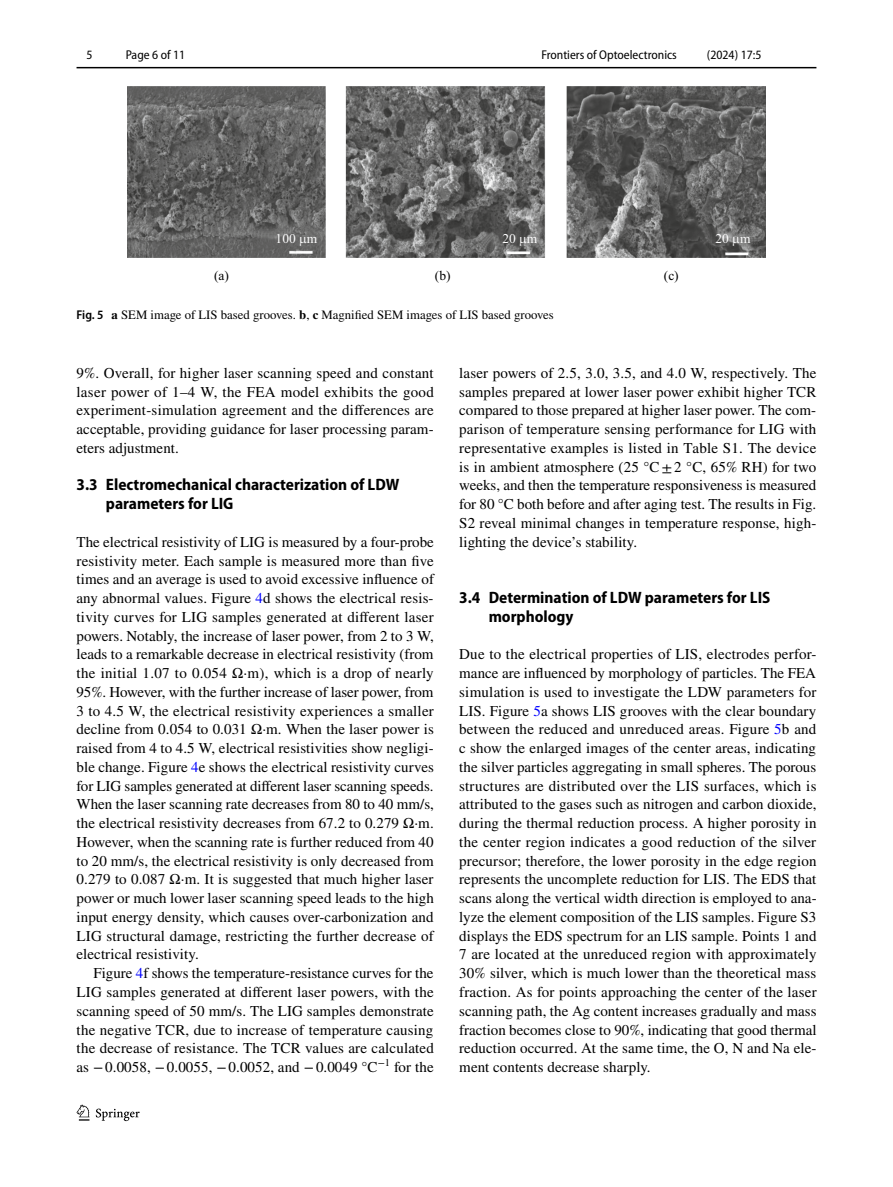
<style>
.page{position:relative;width:893px;height:1187px;background:#fff}
.page>*{position:absolute;margin:0;border:0;box-sizing:border-box;transform-origin:0 0}
.t1{font:700 semi-condensed 16.5px/18.8px "Myriad Pro";color:#000}
.t2{font:15px/18.8px "STIX";letter-spacing:.005em;color:#000;text-align:justify}
.t3{font:13.5px "Times New Roman PSMT7";color:#000}
.t4{font:13.5px "Times New Roman PSMT7";color:#fff}
.t5{font:12.75px "STIX";color:#000}
.t6{font:semi-condensed 12.75px "Myriad Pro";color:#000}
.s1{font-family:"Myriad Pro";font-weight:600;font-stretch:semi-condensed}
.s2{font-weight:700}
.s3{color:#00f}
</style>
<div class="page">
<hr style="left:77px;top:67px;width:739px;height:1px;background:#000">
<svg style="left:77px;top:1104px;width:12px;height:16px"></svg>
<svg style="left:96px;top:1108px;width:44px;height:12px"></svg>
<img style="left:127px;top:87px;width:638px;height:170px">
<svg style="left:277px;top:234px;width:30px;height:12px"></svg>
<svg style="left:503px;top:234px;width:24px;height:12px"></svg>
<svg style="left:716px;top:234px;width:24px;height:12px"></svg>
<p class="t6" style="left:87px;top:48px;width:8px">5</p>
<p class="t6" style="left:126px;top:48px;width:61px">Page 6 of 11</p>
<p class="t6" style="left:541px;top:48px;width:137px">Frontiers of Optoelectronics</p>
<p class="t6" style="left:707px;top:48px;width:56px">(2024) 17:5</p>
<p class="t4" style="left:307px;top:229px;width:12px">m</p>
<p class="t4" style="left:527px;top:229px;width:12px">m</p>
<p class="t4" style="left:740px;top:229px;width:12px">m</p>
<p class="t3" style="left:214px;top:266px;width:16px">(a)</p>
<p class="t3" style="left:435px;top:266px;width:17px">(b)</p>
<p class="t3" style="left:664px;top:266px;width:16px">(c)</p>
<p class="t5" style="left:77px;top:306px;width:479px"><span class="s1">Fig. 5</span> <span class="s2">a</span> SEM image of LIS based grooves. <span class="s2">b</span>, <span class="s2">c</span> Magnified SEM images of LIS based grooves</p>
<p class="t2" style="left:77px;top:364px;width:359px">9%. Overall, for higher laser scanning speed and constant laser power of 1–4 W, the FEA model exhibits the good experiment-simulation agreement and the differences are acceptable, providing guidance for laser processing param&shy;eters adjustment.</p>
<p class="t1" style="left:106px;top:475px;width:295px;text-indent:-29px">3.3 Electromechanical characterization of LDW parameters for LIG</p>
<p class="t2" style="left:77px;top:533px;width:359px">The electrical resistivity of LIG is measured by a four-probe resistivity meter. Each sample is measured more than five times and an average is used to avoid excessive influence of any abnormal values. Figure <span class="s3">4</span>d shows the electrical resis&shy;tivity curves for LIG samples generated at different laser powers. Notably, the increase of laser power, from 2 to 3 W, leads to a remarkable decrease in electrical resistivity (from the initial 1.07 to 0.054 Ω·m), which is a drop of nearly 95%. However, with the further increase of laser power, from 3 to 4.5 W, the electrical resistivity experiences a smaller decline from 0.054 to 0.031 Ω·m. When the laser power is raised from 4 to 4.5 W, electrical resistivities show negligi&shy;ble change. Figure <span class="s3">4</span>e shows the electrical resistivity curves for LIG samples generated at different laser scanning speeds.<br>When the laser scanning rate decreases from 80 to 40 mm/s, the electrical resistivity decreases from 67.2 to 0.279 Ω·m.<br>However, when the scanning rate is further reduced from 40 to 20 mm/s, the electrical resistivity is only decreased from 0.279 to 0.087 Ω·m. It is suggested that much higher laser power or much lower laser scanning speed leads to the high input energy density, which causes over-carbonization and LIG structural damage, restricting the further decrease of electrical resistivity.</p>
<p class="t2" style="left:77px;top:964px;width:359px;text-indent:17px">Figure <span class="s3">4</span>f shows the temperature-resistance curves for the LIG samples generated at different laser powers, with the scanning speed of 50 mm/s. The LIG samples demonstrate the negative TCR, due to increase of temperature causing the decrease of resistance. The TCR values are calculated as −0.0058, −0.0055, −0.0052, and −0.0049 °C<sup>−1</sup> for the</p>
<p class="t2" style="left:459px;top:364px;width:359px">laser powers of 2.5, 3.0, 3.5, and 4.0 W, respectively. The samples prepared at lower laser power exhibit higher TCR compared to those prepared at higher laser power. The com&shy;parison of temperature sensing performance for LIG with representative examples is listed in Table S1. The device is in ambient atmosphere (25 °C±2 °C, 65% RH) for two weeks, and then the temperature responsiveness is measured for 80 °C both before and after aging test. The results in Fig.<br>S2 reveal minimal changes in temperature response, high&shy;lighting the device’s stability.</p>
<p class="t1" style="left:489px;top:588px;width:283px;text-indent:-29px">3.4 Determination of LDW parameters for LIS morphology</p>
<p class="t2" style="left:459px;top:646px;width:359px">Due to the electrical properties of LIS, electrodes perfor&shy;mance are influenced by morphology of particles. The FEA simulation is used to investigate the LDW parameters for LIS. Figure <span class="s3">5</span>a shows LIS grooves with the clear boundary between the reduced and unreduced areas. Figure <span class="s3">5</span>b and c show the enlarged images of the center areas, indicating the silver particles aggregating in small spheres. The porous structures are distributed over the LIS surfaces, which is attributed to the gases such as nitrogen and carbon dioxide, during the thermal reduction process. A higher porosity in the center region indicates a good reduction of the silver precursor; therefore, the lower porosity in the edge region represents the uncomplete reduction for LIS. The EDS that scans along the vertical width direction is employed to ana&shy;lyze the element composition of the LIS samples. Figure S3 displays the EDS spectrum for an LIS sample. Points 1 and 7 are located at the unreduced region with approximately 30% silver, which is much lower than the theoretical mass fraction. As for points approaching the center of the laser scanning path, the Ag content increases gradually and mass fraction becomes close to 90%, indicating that good thermal reduction occurred. At the same time, the O, N and Na ele&shy;ment contents decrease sharply.</p>
</div>
